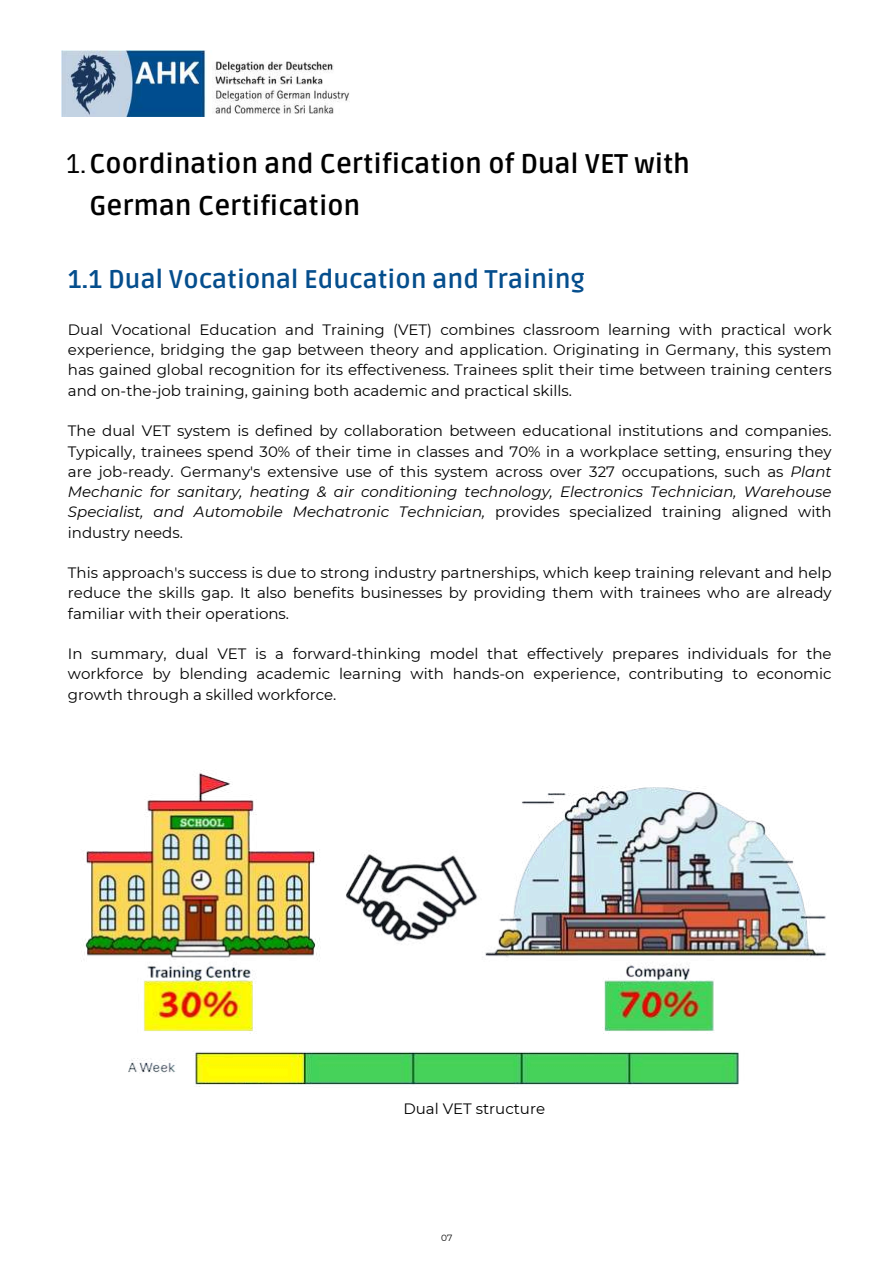
<style>
.page{position:relative;width:894px;height:1264px;background:#fff}
.page>*{position:absolute;margin:0;border:0;box-sizing:border-box;transform-origin:0 0}
.t1{font:700 27px/41.7px "Ruda";color:#000}
.t2{font:700 25.5px "Ruda";color:#054e8d}
.t3{font:15px/20.2px "Montserrat";color:#000;text-align:justify}
.t4{font:9px "Montserrat";color:#000}
.s1{font-weight:400}
.s2{font-style:italic}
</style>
<div class="page">
<img style="left:62px;top:50px;width:287px;height:67px">
<img style="left:84px;top:770px;width:742px;height:317px">
<h1 class="t1" style="left:89px;top:144px;width:601px;text-indent:-23px"><span class="s1">1.</span>Coordination and Certification of Dual VET with<br>German Certification</h1>
<h2 class="t2" style="left:68px;top:264px;width:518px">1.1 Dual Vocational Education and Training</h2>
<p class="t3" style="left:68px;top:319px;width:765px">Dual Vocational Education and Training (VET) combines classroom learning with practical work experience, bridging the gap between theory and application. Originating in Germany, this system has gained global recognition for its effectiveness. Trainees split their time between training centers and on-the-job training, gaining both academic and practical skills.</p>
<p class="t3" style="left:68px;top:421px;width:765px">The dual VET system is defined by collaboration between educational institutions and companies.<br>Typically, trainees spend 30% of their time in classes and 70% in a workplace setting, ensuring they are job-ready. Germany's extensive use of this system across over 327 occupations, such as <span class="s2">Plant Mechanic for sanitary, heating &amp; air conditioning technology, Electronics Technician, Warehouse Specialist, and Automobile Mechatronic Technician,</span> provides specialized training aligned with industry needs.</p>
<p class="t3" style="left:68px;top:562px;width:765px">This approach's success is due to strong industry partnerships, which keep training relevant and help reduce the skills gap. It also benefits businesses by providing them with trainees who are already familiar with their operations.</p>
<p class="t3" style="left:68px;top:643px;width:765px">In summary, dual VET is a forward-thinking model that effectively prepares individuals for the workforce by blending academic learning with hands-on experience, contributing to economic growth through a skilled workforce.</p>
<p class="t3" style="left:403px;top:1098px;width:143px">Dual VET structure</p>
<p class="t4" style="left:441px;top:1232px;width:13px">07</p>
</div>
